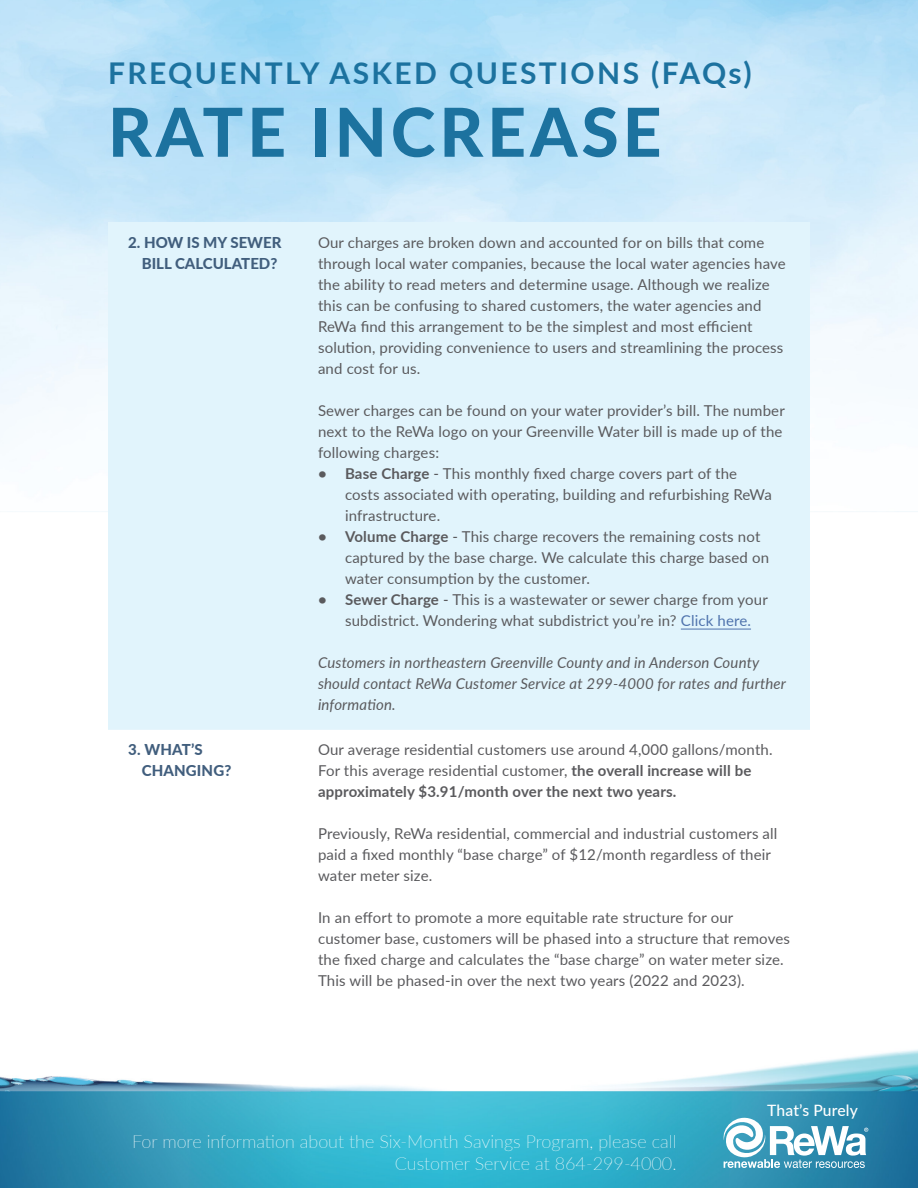
<style>
.page{position:relative;width:918px;height:1188px;background:#fff}
.page>*{position:absolute;margin:0;border:0;box-sizing:border-box;transform-origin:0 0}
.t1{font:800 67.5px "Lato";letter-spacing:.06em;color:#1c729f}
.t2{font:700 30px "Lato";letter-spacing:.08em;color:#1c729f}
.t3{font:100 18px/21.6px "Lato";color:#fff;text-align:right}
.t4{font:500 15.6px "Lato";letter-spacing:.01em;color:#fff}
.t5{font:15px/21px "Lato";letter-spacing:.01em;color:#5a5a5d}
.t6{font:italic 15px/21px "Lato";letter-spacing:.01em;color:#5a5a5d}
.t7{font:800 15px/21px "Lato";color:#415e7d;text-align:right}
.s1{font-weight:700}
.s2{color:#4f73ad}
</style>
<div class="page">
<img style="left:0;top:0;width:918px;height:1188px">
<svg style="left:721px;top:1113px;width:147px;height:55px"></svg>
<div style="left:108px;top:222px;width:702px;height:508px;background:#e1f4fc"></div>
<hr style="left:681px;top:629px;width:70px;height:1px;background:#4f73ad">
<p class="t2" style="left:108px;top:51px;width:645px">FREQUENTLY ASKED QUESTIONS (FAQs)</p>
<p class="t1" style="left:108px;top:82px;width:555px">RATE INCREASE</p>
<p class="t7" style="left:128px;top:231px;width:155px">2. HOW IS MY SEWER<br>BILL CALCULATED?</p>
<p class="t5" style="left:318px;top:231px;width:469px">Our charges are broken down and accounted for on bills that come through local water companies, because the local water agencies have the ability to read meters and determine usage. Although we realize this can be confusing to shared customers, the water agencies and ReWa find this arrangement to be the simplest and most efficient solution, providing convenience to users and streamlining the process and cost for us.</p>
<p class="t5" style="left:318px;top:399px;width:468px">Sewer charges can be found on your water provider’s bill. The number next to the ReWa logo on your Greenville Water bill is made up of the following charges:</p>
<p class="t5" style="left:345px;top:462px;width:428px;text-indent:-27px"><span class="s1">• Base Charge</span> - This monthly fixed charge covers part of the costs associated with operating, building and refurbishing ReWa infrastructure.</p>
<p class="t5" style="left:345px;top:525px;width:426px;text-indent:-27px"><span class="s1">• Volume Charge</span> - This charge recovers the remaining costs not captured by the base charge. We calculate this charge based on water consumption by the customer.</p>
<p class="t5" style="left:345px;top:588px;width:424px;text-indent:-27px"><span class="s1">• Sewer Charge</span> - This is a wastewater or sewer charge from your subdistrict. Wondering what subdistrict you’re in? <span class="s2">Click here.</span></p>
<p class="t6" style="left:318px;top:651px;width:469px">Customers in northeastern Greenville County and in Anderson County should contact ReWa Customer Service at 299-4000 for rates and further information.</p>
<p class="t7" style="left:142px;top:739px;width:91px;text-align:left;text-indent:-14px">3. WHAT’S<br>CHANGING?</p>
<p class="t5" style="left:318px;top:739px;width:456px">Our average residential customers use around 4,000 gallons/month.<br>For this average residential customer, <span class="s1">the overall increase will be approximately $3.91/month over the next two years.</span></p>
<p class="t5" style="left:318px;top:823px;width:461px">Previously, ReWa residential, commercial and industrial customers all paid a fixed monthly “base charge” of $12/month regardless of their water meter size.</p>
<p class="t5" style="left:318px;top:907px;width:473px">In an effort to promote a more equitable rate structure for our customer base, customers will be phased into a structure that removes the fixed charge and calculates the “base charge” on water meter size.<br>This will be phased-in over the next two years (2022 and 2023).</p>
<p class="t3" style="left:132px;top:1131px;width:546px">For more information about the Six-Month Savings Program, please call<br>Customer Service at 864-299-4000.</p>
<p class="t4" style="left:767px;top:1099px;width:92px">That’s Purely</p>
</div>
